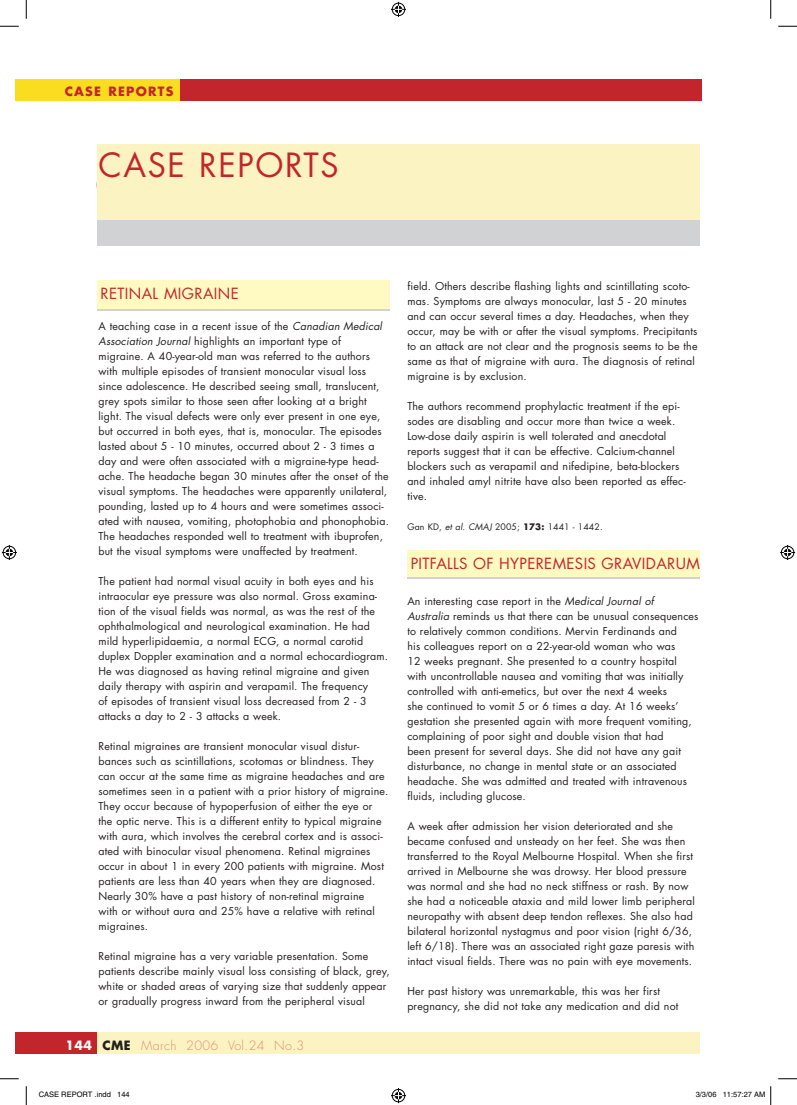
<style>
.page{position:relative;width:797px;height:1105px;background:#fff}
.page>*{position:absolute;margin:0;border:0;box-sizing:border-box;transform-origin:0 0}
.t1{font:32.5px "Futura";letter-spacing:.05em;color:#c2262c}
.t2{font:15px "Futura";letter-spacing:.025em;color:#c2262c}
.t3{font:300 12.5px "Futura";letter-spacing:.03em;color:#db9079}
.t4{font:700 12.5px "Futura";letter-spacing:.1em;color:#c2262c}
.t5{font:10.62px/15px "Futura";letter-spacing:.015em;color:#231f20}
.t6{font:8.75px "Futura";letter-spacing:.015em;color:#231f20}
.t7{font:7.5px "Helvetica";color:#000}
.s1{font-style:italic}
.s2{font-weight:700;color:#fff}
.s3{font-weight:700;color:#231f20}
.s4{font-weight:700}
</style>
<div class="page">
<div style="left:16px;top:79px;width:685px;height:22px;background:#c2262c"></div>
<div style="left:16px;top:79px;width:163px;height:22px;background:#fadd1f"></div>
<div style="left:97px;top:211px;width:602px;height:35px;background:#d1d2d4"></div>
<div style="left:97px;top:145px;width:602px;height:75px;background:#fcf3c2"></div>
<div style="left:97px;top:285px;width:293px;height:26px;background:#d1d2d4"></div>
<div style="left:97px;top:280px;width:293px;height:29px;background:#fffac1"></div>
<div style="left:407px;top:555px;width:292px;height:23px;background:#d1d2d4"></div>
<div style="left:407px;top:550px;width:292px;height:27px;background:#fffac1"></div>
<div style="left:24px;top:1033px;width:675px;height:21px;background:#fcf3c2"></div>
<div style="left:16px;top:1033px;width:81px;height:21px;background:#c2262c"></div>
<svg style="left:0;top:25px;width:19px;height:2px"></svg>
<svg style="left:778px;top:25px;width:19px;height:2px"></svg>
<svg style="left:0;top:1078px;width:19px;height:1px"></svg>
<svg style="left:778px;top:1078px;width:19px;height:1px"></svg>
<svg style="left:25px;top:0;width:2px;height:19px"></svg>
<svg style="left:25px;top:1086px;width:2px;height:19px"></svg>
<svg style="left:770px;top:0;width:1px;height:19px"></svg>
<svg style="left:391px;top:2px;width:15px;height:15px"></svg>
<svg style="left:391px;top:1088px;width:15px;height:15px"></svg>
<svg style="left:2px;top:545px;width:15px;height:15px"></svg>
<svg style="left:780px;top:545px;width:15px;height:15px"></svg>
<svg style="left:770px;top:1086px;width:1px;height:19px"></svg>
<p class="t4" style="left:65px;top:83px;width:110px">CASE REPORTS</p>
<h1 class="t1" style="left:98px;top:143px;width:22px">case</h1>
<h1 class="t1" style="left:199px;top:143px;width:21px">reports</h1>
<h1 class="t1" style="left:96px;top:163px;width:222px">CASE REPORT</h1>
<h2 class="t2" style="left:101px;top:283px;width:39px">retinal</h2>
<h2 class="t2" style="left:164px;top:283px;width:30px">migra</h2>
<h2 class="t2" style="left:214px;top:283px;width:15px">ine</h2>
<p class="t5" style="left:98px;top:318px;width:292px">A teaching case in a recent issue of the <span class="s1">Canadian Medical Association Journal</span> highlights an important type of<br>migraine. A 40-year-old man was referred to the authors with multiple episodes of transient monocular visual loss since adolescence. He described seeing small, translucent, grey spots similar to those seen after looking at a bright light. The visual defects were only ever present in one eye, but occurred in both eyes, that is, monocular. The episodes lasted about 5 - 10 minutes, occurred about 2 - 3 times a day and were often associated with a migraine-type head&shy;ache. The headache began 30 minutes after the onset of the visual symptoms. The headaches were apparently unilateral, pounding, lasted up to 4 hours and were sometimes associ&shy;ated with nausea, vomiting, photophobia and phonophobia.<br>The headaches responded well to treatment with ibuprofen, but the visual symptoms were unaffected by treatment.</p>
<p class="t5" style="left:98px;top:573px;width:291px">The patient had normal visual acuity in both eyes and his intraocular eye pressure was also normal. Gross examina&shy;tion of the visual fields was normal, as was the rest of the ophthalmological and neurological examination. He had mild hyperlipidaemia, a normal ECG, a normal carotid duplex Doppler examination and a normal echocardiogram.<br>He was diagnosed as having retinal migraine and given daily therapy with aspirin and verapamil. The frequency<br>of episodes of transient visual loss decreased from 2 - 3 attacks a day to 2 - 3 attacks a week.</p>
<p class="t5" style="left:98px;top:738px;width:291px">Retinal migraines are transient monocular visual distur&shy;bances such as scintillations, scotomas or blindness. They can occur at the same time as migraine headaches and are sometimes seen in a patient with a prior history of migraine.<br>They occur because of hypoperfusion of either the eye or the optic nerve. This is a different entity to typical migraine with aura, which involves the cerebral cortex and is associ&shy;ated with binocular visual phenomena. Retinal migraines occur in about 1 in every 200 patients with migraine. Most patients are less than 40 years when they are diagnosed.<br>Nearly 30% have a past history of non-retinal migraine<br>with or without aura and 25% have a relative with retinal migraines.</p>
<p class="t5" style="left:98px;top:948px;width:293px">Retinal migraine has a very variable presentation. Some patients describe mainly visual loss consisting of black, grey, white or shaded areas of varying size that suddenly appear or gradually progress inward from the peripheral visual</p>
<p class="t3" style="left:65px;top:1037px;width:240px"><span class="s2">144</span> <span class="s3">CME</span> March 2006 Vol.24 No.3</p>
<p class="t5" style="left:407px;top:278px;width:292px">field. Others describe flashing lights and scintillating scoto&shy;mas. Symptoms are always monocular, last 5 - 20 minutes and can occur several times a day. Headaches, when they occur, may be with or after the visual symptoms. Precipitants to an attack are not clear and the prognosis seems to be the same as that of migraine with aura. The diagnosis of retinal migraine is by exclusion.</p>
<p class="t5" style="left:407px;top:398px;width:280px">The authors recommend prophylactic treatment if the epi&shy;sodes are disabling and occur more than twice a week.<br>Low-dose daily aspirin is well tolerated and anecdotal reports suggest that it can be effective. Calcium-channel blockers such as verapamil and nifedipine, beta-blockers and inhaled amyl nitrite have also been reported as effec&shy;tive.</p>
<p class="t6" style="left:407px;top:520px;width:197px">Gan KD, <span class="s1">et al. CMAJ</span> 2005; <span class="s4">173:</span> 1441 - 1442.</p>
<h2 class="t2" style="left:410px;top:553px;width:21px">Pitfalls</h2>
<h2 class="t2" style="left:473px;top:553px;width:57px">of hyperemes</h2>
<h2 class="t2" style="left:583px;top:553px;width:30px">is gra</h2>
<h2 class="t2" style="left:632px;top:553px;width:25px">vidar</h2>
<h2 class="t2" style="left:675px;top:553px;width:24px">um</h2>
<p class="t5" style="left:407px;top:593px;width:293px">An interesting case report in the <span class="s1">Medical Journal of<br>Australia</span> reminds us that there can be unusual consequences to relatively common conditions. Mervin Ferdinands and<br>his colleagues report on a 22-year-old woman who was<br>12 weeks pregnant. She presented to a country hospital with uncontrollable nausea and vomiting that was initially controlled with anti-emetics, but over the next 4 weeks<br>she continued to vomit 5 or 6 times a day. At 16 weeks’ gestation she presented again with more frequent vomiting, complaining of poor sight and double vision that had<br>been present for several days. She did not have any gait disturbance, no change in mental state or an associated headache. She was admitted and treated with intravenous fluids, including glucose.</p>
<p class="t5" style="left:407px;top:818px;width:289px">A week after admission her vision deteriorated and she became confused and unsteady on her feet. She was then transferred to the Royal Melbourne Hospital. When she first arrived in Melbourne she was drowsy. Her blood pressure was normal and she had no neck stiffness or rash. By now she had a noticeable ataxia and mild lower limb peripheral neuropathy with absent deep tendon reflexes. She also had bilateral horizontal nystagmus and poor vision (right 6/36, left 6/18). There was an associated right gaze paresis with intact visual fields. There was no pain with eye movements.</p>
<p class="t5" style="left:407px;top:983px;width:272px">Her past history was unremarkable, this was her first pregnancy, she did not take any medication and did not</p>
<p class="t7" style="left:39px;top:1090px;width:92px">CASE REPORT .indd 144</p>
<p class="t7" style="left:695px;top:1090px;width:71px">3/3/06 11:57:27 AM</p>
</div>
